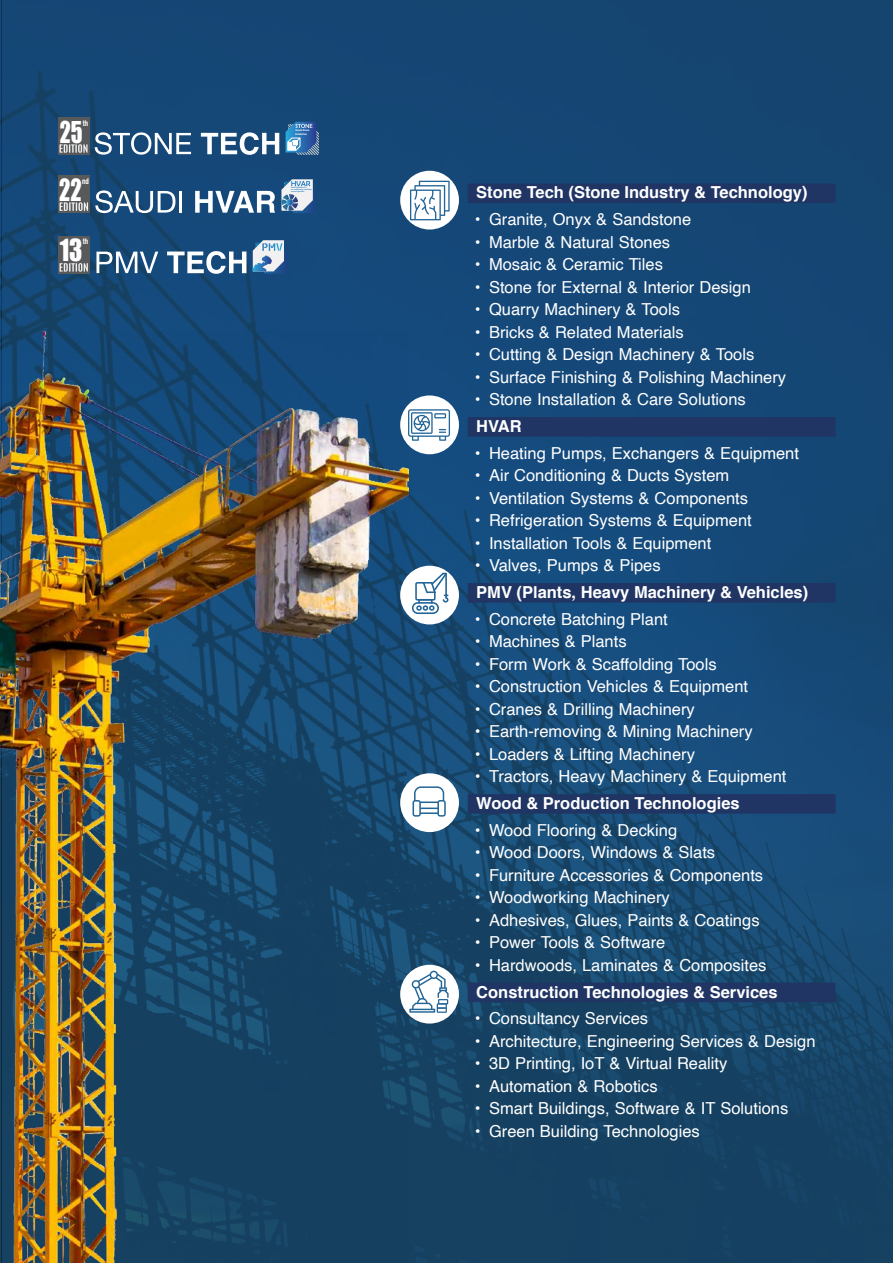
<style>
.page{position:relative;width:893px;height:1263px;background:#fff}
.page>*{position:absolute;margin:0;border:0;box-sizing:border-box;transform-origin:0 0}
.t1{font:28.35px "Impact";color:#fff;scale:.79 1}
.t2{font:28.2px "Impact";color:#fff;scale:.89 1}
.t3{font:27.9px "Impact";color:#fff;scale:.79 1}
.t4{font:16.5px "Helvetica";color:#fff}
.t5{font:700 16.5px "Helvetica";color:#fff}
.t6{font:700 condensed 8.1px "Helvetica Neue";color:#fff;scale:.83 1}
.t7{font:700 condensed 7.95px "Helvetica Neue";color:#fff;scale:.83 1}
.t8{font:700 2.7px/3.3px "DIN Next LT Arabic";color:#fff}
.t9{font:700 1.8px/2.1px "DIN Next LT Arabic";color:#1c75bc}
</style>
<div class="page">
<img style="left:0;top:0;width:893px;height:1263px">
<div style="left:468px;top:184px;width:368px;height:19px;background:#203564"></div>
<div style="left:468px;top:417px;width:368px;height:20px;background:#203564"></div>
<div style="left:468px;top:583px;width:368px;height:20px;background:#203564"></div>
<div style="left:468px;top:794px;width:368px;height:20px;background:#203564"></div>
<div style="left:468px;top:983px;width:368px;height:19px;background:#203564"></div>
<img style="left:0;top:332px;width:408px;height:931px">
<div style="left:400px;top:965px;width:59px;height:58px;background:#fff;border-radius:50%"></div>
<svg style="left:409px;top:971px;width:40px;height:42px"></svg>
<div style="left:400px;top:171px;width:59px;height:59px;background:#fff;border-radius:50%"></div>
<svg style="left:410px;top:181px;width:40px;height:39px"></svg>
<div style="left:400px;top:566px;width:59px;height:58px;background:#fff;border-radius:50%"></div>
<svg style="left:412px;top:573px;width:36px;height:41px"></svg>
<div style="left:400px;top:773px;width:59px;height:59px;background:#fff;border-radius:50%"></div>
<svg style="left:412px;top:786px;width:34px;height:31px"></svg>
<div style="left:58px;top:236px;width:32px;height:38px;background:#58595b"></div>
<svg style="left:60px;top:263px;width:28px;height:9px"></svg>
<svg style="left:96px;top:252px;width:62px;height:21px"></svg>
<svg style="left:167px;top:251px;width:79px;height:23px"></svg>
<svg style="left:253px;top:240px;width:34px;height:34px"></svg>
<svg style="left:95px;top:132px;width:96px;height:23px"></svg>
<svg style="left:201px;top:132px;width:78px;height:23px"></svg>
<svg style="left:286px;top:122px;width:33px;height:33px"></svg>
<div style="left:58px;top:118px;width:31px;height:37px;background:#58595b"></div>
<svg style="left:60px;top:144px;width:28px;height:9px"></svg>
<div style="left:58px;top:175px;width:32px;height:38px;background:#58595b"></div>
<svg style="left:60px;top:202px;width:28px;height:9px"></svg>
<svg style="left:95px;top:190px;width:80px;height:23px"></svg>
<hr style="left:179px;top:191px;width:3px;height:22px;background:#fff">
<svg style="left:195px;top:191px;width:80px;height:22px"></svg>
<svg style="left:281px;top:179px;width:34px;height:34px"></svg>
<div style="left:400px;top:395px;width:59px;height:59px;background:#fff;border-radius:50%"></div>
<svg style="left:408px;top:409px;width:42px;height:32px"></svg>
<h3 class="t3" style="left:60px;top:110px;width:30px">25</h3>
<p class="t7" style="left:83px;top:116px;width:8px">th</p>
<h1 class="t1" style="left:59px;top:167px;width:30px">22</h1>
<p class="t6" style="left:82px;top:174px;width:10px">nd</p>
<h2 class="t2" style="left:60px;top:228px;width:27px">13</h2>
<p class="t6" style="left:83px;top:235px;width:8px">th</p>
<p class="t8" style="left:296px;top:129px;width:16px">Saudi Stone<br>Exhibition</p>
<p class="t9" style="left:291px;top:187px;width:22px">Saudi Exhibition for<br>air conditioning, ventilation and refrigeration</p>
<p class="t5" style="left:476px;top:179px;width:333px">Stone Tech (Stone Industry &amp; Technology)</p>
<p class="t4" style="left:475px;top:207px;width:218px">• Granite, Onyx &amp; Sandstone</p>
<p class="t4" style="left:475px;top:229px;width:197px">• Marble &amp; Natural Stones</p>
<p class="t4" style="left:475px;top:252px;width:190px">• Mosaic &amp; Ceramic Tiles</p>
<p class="t4" style="left:475px;top:274px;width:278px">• Stone for External &amp; Interior Design</p>
<p class="t4" style="left:475px;top:297px;width:207px">• Quarry Machinery &amp; Tools</p>
<p class="t4" style="left:475px;top:319px;width:211px">• Bricks &amp; Related Materials</p>
<p class="t4" style="left:475px;top:342px;width:281px">• Cutting &amp; Design Machinery &amp; Tools</p>
<p class="t4" style="left:475px;top:364px;width:313px">• Surface Finishing &amp; Polishing Machinery</p>
<p class="t4" style="left:475px;top:387px;width:273px">• Stone Installation &amp; Care Solutions</p>
<p class="t5" style="left:476px;top:413px;width:47px">HVAR</p>
<p class="t4" style="left:475px;top:440px;width:326px">• Heating Pumps, Exchangers &amp; Equipment</p>
<p class="t4" style="left:475px;top:463px;width:256px">• Air Conditioning &amp; Ducts System</p>
<p class="t4" style="left:475px;top:485px;width:275px">• Ventilation Systems &amp; Components</p>
<p class="t4" style="left:475px;top:508px;width:279px">• Refrigeration Systems &amp; Equipment</p>
<p class="t4" style="left:475px;top:530px;width:238px">• Installation Tools &amp; Equipment</p>
<p class="t4" style="left:475px;top:553px;width:187px">• Valves, Pumps &amp; Pipes</p>
<p class="t5" style="left:476px;top:579px;width:333px">PMV (Plants, Heavy Machinery &amp; Vehicles)</p>
<p class="t4" style="left:475px;top:606px;width:195px">• Concrete Batching Plant</p>
<p class="t4" style="left:475px;top:629px;width:153px">• Machines &amp; Plants</p>
<p class="t4" style="left:475px;top:651px;width:243px">• Form Work &amp; Scaffolding Tools</p>
<p class="t4" style="left:475px;top:674px;width:275px">• Construction Vehicles &amp; Equipment</p>
<p class="t4" style="left:475px;top:696px;width:222px">• Cranes &amp; Drilling Machinery</p>
<p class="t4" style="left:475px;top:719px;width:279px">• Earth-removing &amp; Mining Machinery</p>
<p class="t4" style="left:475px;top:741px;width:222px">• Loaders &amp; Lifting Machinery</p>
<p class="t4" style="left:475px;top:764px;width:313px">• Tractors, Heavy Machinery &amp; Equipment</p>
<p class="t5" style="left:476px;top:790px;width:265px">Wood &amp; Production Technologies</p>
<p class="t4" style="left:475px;top:817px;width:204px">• Wood Flooring &amp; Decking</p>
<p class="t4" style="left:475px;top:840px;width:242px">• Wood Doors, Windows &amp; Slats</p>
<p class="t4" style="left:475px;top:862px;width:290px">• Furniture Accessories &amp; Components</p>
<p class="t4" style="left:475px;top:885px;width:197px">• Woodworking Machinery</p>
<p class="t4" style="left:475px;top:907px;width:286px">• Adhesives, Glues, Paints &amp; Coatings</p>
<p class="t4" style="left:475px;top:930px;width:192px">• Power Tools &amp; Software</p>
<p class="t4" style="left:475px;top:952px;width:293px">• Hardwoods, Laminates &amp; Composites</p>
<p class="t5" style="left:476px;top:978px;width:303px">Construction Technologies &amp; Services</p>
<p class="t4" style="left:475px;top:1006px;width:175px">• Consultancy Services</p>
<p class="t4" style="left:475px;top:1028px;width:342px">• Architecture, Engineering Services &amp; Design</p>
<p class="t4" style="left:475px;top:1051px;width:254px">• 3D Printing, IoT &amp; Virtual Reality</p>
<p class="t4" style="left:475px;top:1073px;width:185px">• Automation &amp; Robotics</p>
<p class="t4" style="left:475px;top:1096px;width:315px">• Smart Buildings, Software &amp; IT Solutions</p>
<p class="t4" style="left:475px;top:1118px;width:227px">• Green Building Technologies</p>
</div>
